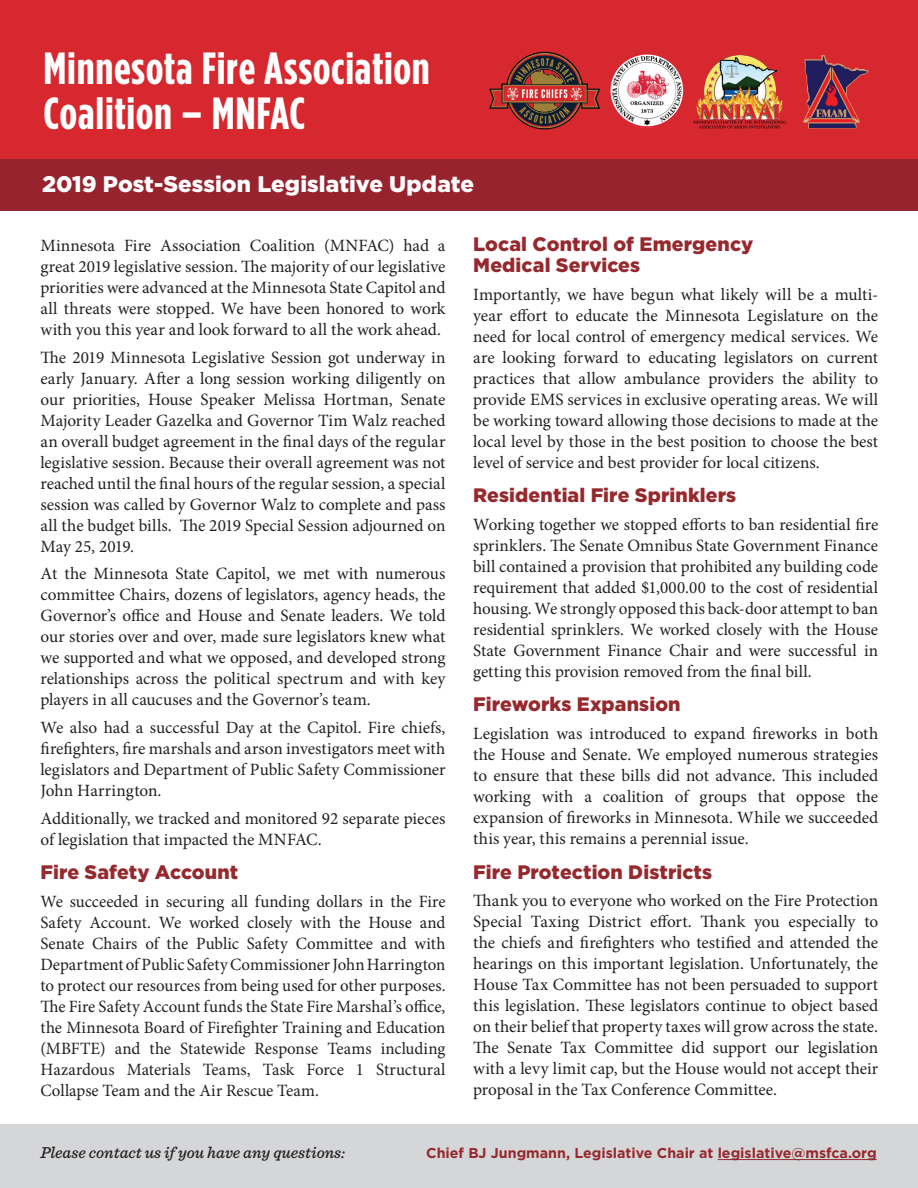
<style>
.page{position:relative;width:918px;height:1188px;background:#fff}
.page>*{position:absolute;margin:0;border:0;box-sizing:border-box;transform-origin:0 0}
.t1{font:700 45px "Gotham Condensed";letter-spacing:.015em;color:#fff;scale:1.05 1}
.t2{font:900 22.5px "Gotham";letter-spacing:.005em;color:#fff}
.t3{font:900 19.5px/21px "Gotham";letter-spacing:.005em;color:#95292e}
.t4{font:17.25px/21px "Minion Pro";color:#231f20;text-align:justify}
.t5{font:italic 500 16.5px "Sentinel";color:#231f20}
.t6{font:700 14.25px "Gotham";color:#95292e}
</style>
<div class="page">
<div style="left:0;top:1125px;width:918px;height:63px;background:#d5d6d8"></div>
<hr style="left:718px;top:1159px;width:159px;height:1px;background:#95292e">
<div style="left:0;top:0;width:918px;height:186px;background:#d6282e"></div>
<img style="left:610px;top:54px;width:74px;height:74px;border-radius:37px">
<svg style="left:489px;top:52px;width:111px;height:77px"></svg>
<img style="left:803px;top:55px;width:65px;height:73px">
<img style="left:697px;top:55px;width:85px;height:64px">
<svg style="left:693px;top:121px;width:93px;height:7px"></svg>
<div style="left:0;top:159px;width:918px;height:52px;background:#97232e"></div>
<p class="t1" style="left:44px;top:43px;width:369px">Minnesota Fire Association</p>
<p class="t1" style="left:44px;top:88px;width:251px">Coalition – MNFAC</p>
<p class="t2" style="left:42px;top:168px;width:434px">2019 Post-Session Legislative Update</p>
<p class="t4" style="left:40px;top:235px;width:407px">Minnesota Fire Association Coalition (MNFAC) had a great 2019 legislative session. The majority of our legislative priorities were advanced at the Minnesota State Capitol and all threats were stopped. We have been honored to work with you this year and look forward to all the work ahead.</p>
<p class="t4" style="left:40px;top:347px;width:407px">The 2019 Minnesota Legislative Session got underway in early January. After a long session working diligently on our priorities, House Speaker Melissa Hortman, Senate Majority Leader Gazelka and Governor Tim Walz reached an overall budget agreement in the final days of the regular legislative session. Because their overall agreement was not reached until the final hours of the regular session, a special session was called by Governor Walz to complete and pass all the budget bills. The 2019 Special Session adjourned on May 25, 2019.</p>
<p class="t4" style="left:40px;top:563px;width:407px">At the Minnesota State Capitol, we met with numerous committee Chairs, dozens of legislators, agency heads, the Governor’s office and House and Senate leaders. We told our stories over and over, made sure legislators knew what we supported and what we opposed, and developed strong relationships across the political spectrum and with key players in all caucuses and the Governor’s team.</p>
<p class="t4" style="left:40px;top:717px;width:407px">We also had a successful Day at the Capitol. Fire chiefs, firefighters, fire marshals and arson investigators meet with legislators and Department of Public Safety Commissioner John Harrington.</p>
<p class="t4" style="left:40px;top:808px;width:407px">Additionally, we tracked and monitored 92 separate pieces of legislation that impacted the MNFAC.</p>
<p class="t3" style="left:40px;top:862px;width:199px">Fire Safety Account</p>
<p class="t4" style="left:40px;top:891px;width:407px">We succeeded in securing all funding dollars in the Fire Safety Account. We worked closely with the House and Senate Chairs of the Public Safety Committee and with Department of Public Safety Commissioner John Harrington to protect our resources from being used for other purposes.<br>The Fire Safety Account funds the State Fire Marshal’s office, the Minnesota Board of Firefighter Training and Education (MBFTE) and the Statewide Response Teams including Hazardous Materials Teams, Task Force 1 Structural Collapse Team and the Air Rescue Team.</p>
<p class="t3" style="left:473px;top:233px;width:282px">Local Control of Emergency<br>Medical Services</p>
<p class="t4" style="left:473px;top:284px;width:407px">Importantly, we have begun what likely will be a multi&shy;year effort to educate the Minnesota Legislature on the need for local control of emergency medical services. We are looking forward to educating legislators on current practices that allow ambulance providers the ability to provide EMS services in exclusive operating areas. We will be working toward allowing those decisions to made at the local level by those in the best position to choose the best level of service and best provider for local citizens.</p>
<p class="t3" style="left:473px;top:485px;width:265px">Residential Fire Sprinklers</p>
<p class="t4" style="left:473px;top:514px;width:407px">Working together we stopped efforts to ban residential fire sprinklers. The Senate Omnibus State Government Finance bill contained a provision that prohibited any building code requirement that added $1,000.00 to the cost of residential housing. We strongly opposed this back-door attempt to ban residential sprinklers. We worked closely with the House State Government Finance Chair and were successful in getting this provision removed from the final bill.</p>
<p class="t3" style="left:473px;top:694px;width:209px">Fireworks Expansion</p>
<p class="t4" style="left:473px;top:723px;width:406px">Legislation was introduced to expand fireworks in both the House and Senate. We employed numerous strategies to ensure that these bills did not advance. This included working with a coalition of groups that oppose the expansion of fireworks in Minnesota. While we succeeded this year, this remains a perennial issue.</p>
<p class="t3" style="left:473px;top:861px;width:241px">Fire Protection Districts</p>
<p class="t4" style="left:473px;top:890px;width:407px">Thank you to everyone who worked on the Fire Protection Special Taxing District effort. Thank you especially to the chiefs and firefighters who testified and attended the hearings on this important legislation. Unfortunately, the House Tax Committee has not been persuaded to support this legislation. These legislators continue to object based on their belief that property taxes will grow across the state.<br>The Senate Tax Committee did support our legislation with a levy limit cap, but the House would not accept their proposal in the Tax Conference Committee.</p>
<p class="t5" style="left:40px;top:1140px;width:306px">Please contact us if you have any questions:</p>
<p class="t6" style="left:426px;top:1144px;width:452px">Chief BJ Jungmann, Legislative Chair at legislative@msfca.org</p>
</div>
